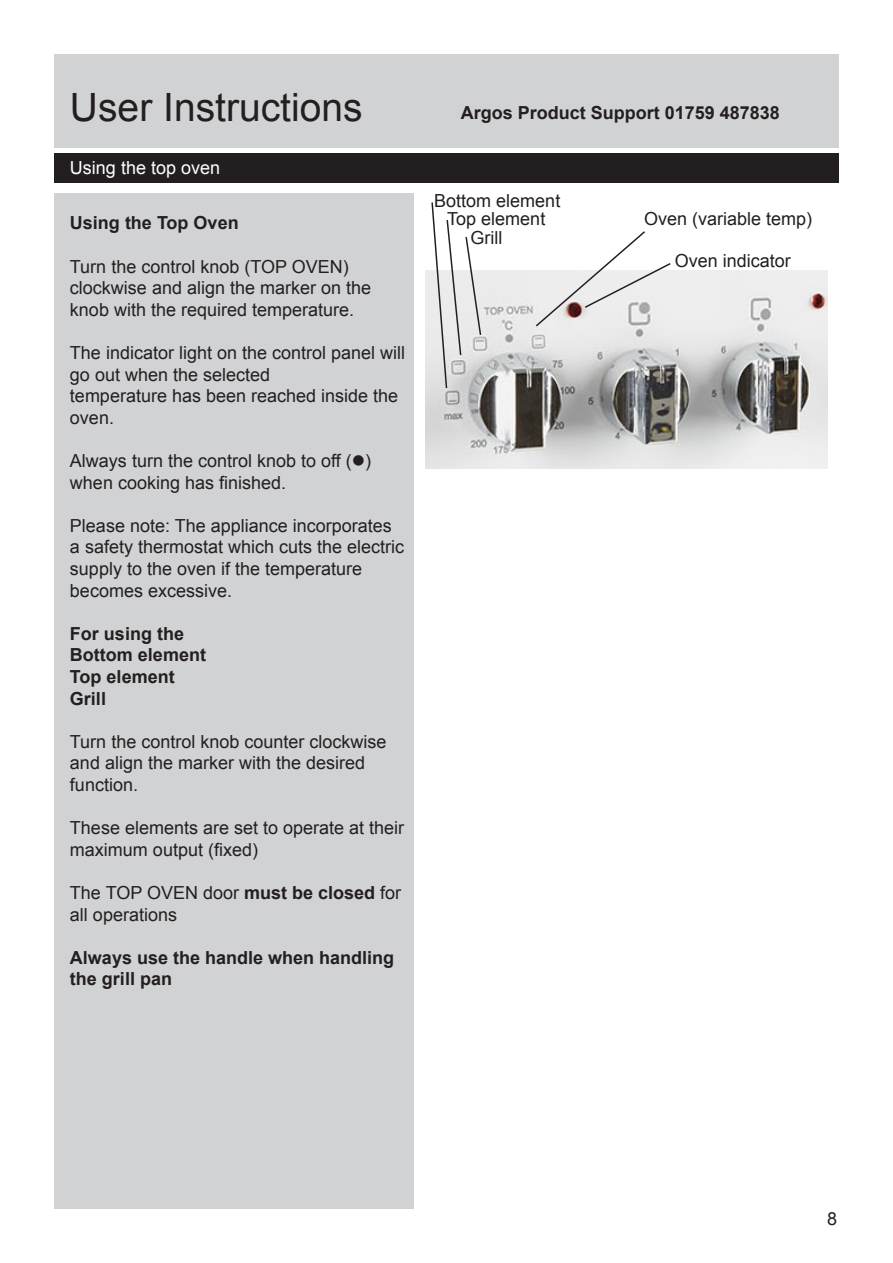
<style>
.page{position:relative;width:893px;height:1263px;background:#fff}
.page>*{position:absolute;margin:0;border:0;box-sizing:border-box;transform-origin:0 0}
.t1{font:39px "Arial";color:#231f20}
.t2{font:18px/21.6px "Arial";color:#231f20}
.t3{font:700 18px/21.6px "Arial";color:#231f20}
.t4{font:18px "Arial";color:#fff}
.s1{font-weight:700}
</style>
<div class="page">
<div style="left:54px;top:54px;width:785px;height:94px;background:#d1d2d4"></div>
<div style="left:54px;top:153px;width:785px;height:30px;background:#231f20"></div>
<div style="left:54px;top:194px;width:360px;height:1015px;background:#d1d2d4"></div>
<img style="left:425px;top:270px;width:402px;height:198px">
<svg style="left:430px;top:202px;width:52px;height:188px"></svg>
<svg style="left:534px;top:231px;width:138px;height:97px"></svg>
<h1 class="t1" style="left:70px;top:82px;width:294px">User Instructions</h1>
<p class="t4" style="left:70px;top:156px;width:152px">Using the top oven</p>
<p class="t3" style="left:70px;top:213px;width:170px">Using the Top Oven</p>
<p class="t2" style="left:70px;top:256px;width:303px">Turn the control knob (TOP OVEN) clockwise and align the marker on the knob with the required temperature.</p>
<p class="t2" style="left:70px;top:342px;width:337px">The indicator light on the control panel will go out when the selected<br>temperature has been reached inside the oven.</p>
<p class="t2" style="left:70px;top:450px;width:303px">Always turn the control knob to off (●) when cooking has finished.</p>
<p class="t2" style="left:70px;top:515px;width:336px">Please note: The appliance incorporates a safety thermostat which cuts the electric supply to the oven if the temperature becomes excessive.</p>
<p class="t3" style="left:70px;top:623px;width:138px">For using the<br>Bottom element<br>Top element<br>Grill</p>
<p class="t2" style="left:70px;top:731px;width:318px">Turn the control knob counter clockwise and align the marker with the desired function.</p>
<p class="t2" style="left:70px;top:817px;width:336px">These elements are set to operate at their maximum output (fixed)</p>
<p class="t2" style="left:70px;top:882px;width:333px">The TOP OVEN door <span class="s1">must be closed</span> for all operations</p>
<p class="t3" style="left:70px;top:947px;width:326px">Always use the handle when handling the grill pan</p>
<p class="t3" style="left:461px;top:103px;width:321px">Argos Product Support 01759 487838</p>
<p class="t2" style="left:434px;top:190px;width:128px">Bottom element</p>
<p class="t2" style="left:447px;top:208px;width:100px">Top element</p>
<p class="t2" style="left:470px;top:227px;width:33px">Grill</p>
<p class="t2" style="left:644px;top:208px;width:170px">Oven (variable temp)</p>
<p class="t2" style="left:675px;top:250px;width:118px">Oven indicator</p>
<p class="t2" style="left:827px;top:1208px;width:12px">8</p>
</div>
